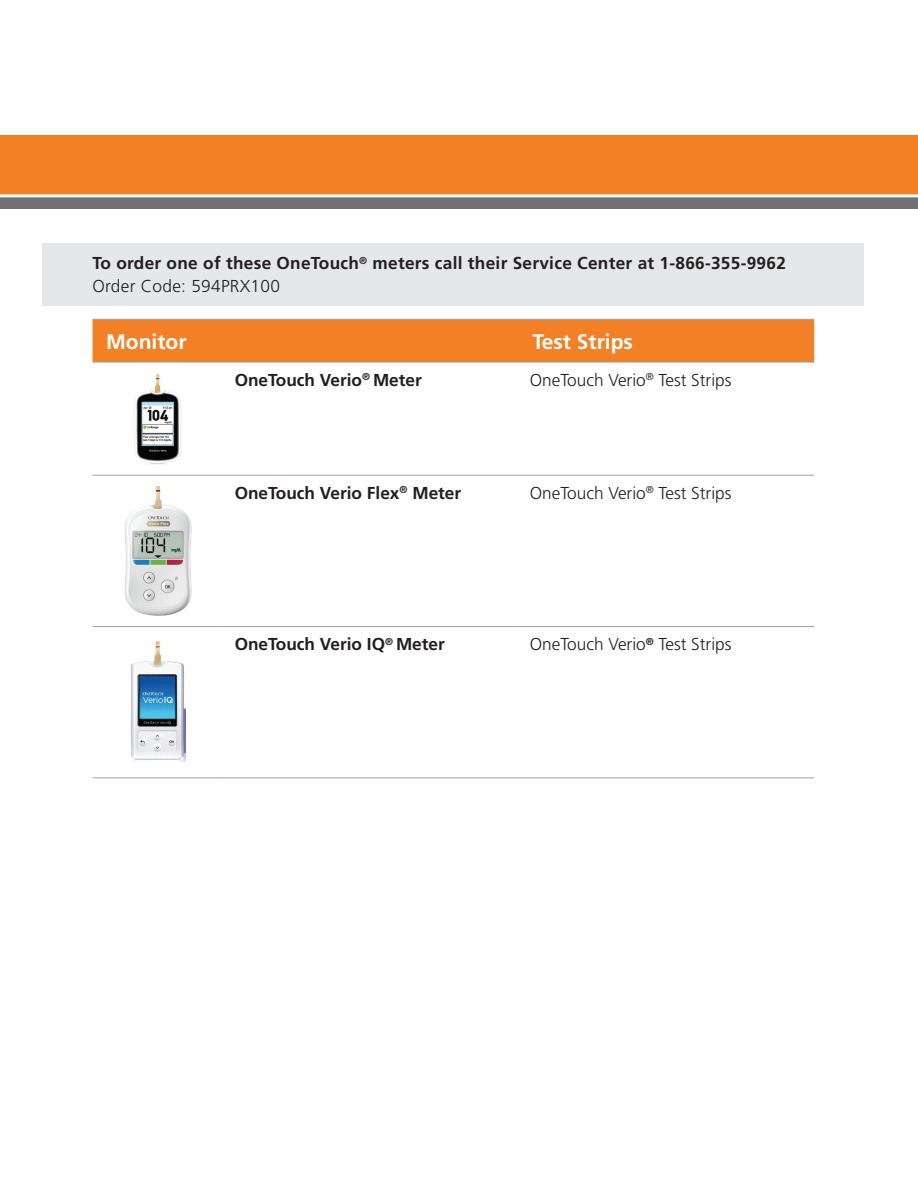
<style>
.page{position:relative;width:918px;height:1188px;background:#fff}
.page>*{position:absolute;margin:0;border:0;box-sizing:border-box;transform-origin:0 0}
.B2C_2nd_Level_Headin{font:700 21px "Frutiger LT Std";color:#fff}
.B2C_2nd_Level_Headin-2{font:700 17.25px/22.5px "Frutiger LT Std";color:#231f20}
.B2C_2nd_Level_Headin-3{font:300 17.25px "Frutiger LT Std";color:#231f20}
.s1{font-weight:300}
</style>
<div class="page">
<div style="left:0;top:135px;width:918px;height:62px;background:#f48026"></div>
<div style="left:0;top:197px;width:918px;height:12px;background:#717074"></div>
<hr style="left:0;top:194px;width:918px;height:3px;background:#fff">
<div style="left:93px;top:320px;width:721px;height:42px;background:#f48026"></div>
<hr style="left:93px;top:319px;width:131px;height:1px;background:#a1a1a5">
<hr style="left:224px;top:319px;width:295px;height:1px;background:#a1a1a5">
<hr style="left:519px;top:319px;width:295px;height:1px;background:#a1a1a5">
<hr style="left:93px;top:362px;width:131px;height:1px;background:#a1a1a5">
<hr style="left:224px;top:362px;width:295px;height:1px;background:#a1a1a5">
<hr style="left:519px;top:362px;width:295px;height:1px;background:#a1a1a5">
<hr style="left:93px;top:475px;width:131px;height:1px;background:#a1a1a5">
<hr style="left:224px;top:475px;width:295px;height:1px;background:#a1a1a5">
<hr style="left:519px;top:475px;width:295px;height:1px;background:#a1a1a5">
<hr style="left:93px;top:626px;width:131px;height:1px;background:#a1a1a5">
<hr style="left:224px;top:626px;width:295px;height:1px;background:#a1a1a5">
<hr style="left:519px;top:626px;width:295px;height:1px;background:#a1a1a5">
<hr style="left:93px;top:777px;width:131px;height:1px;background:#a1a1a5">
<hr style="left:224px;top:777px;width:295px;height:1px;background:#a1a1a5">
<hr style="left:519px;top:777px;width:295px;height:1px;background:#a1a1a5">
<img style="left:134px;top:374px;width:48px;height:90px">
<img style="left:125px;top:486px;width:67px;height:130px">
<img style="left:131px;top:641px;width:54px;height:121px">
<div style="left:42px;top:243px;width:822px;height:62px;background:#e6e7e9"></div>
<p class="B2C_2nd_Level_Headin-2" style="left:93px;top:252px;width:695px">To order one of these OneTouch<sup>®</sup> meters call their Service Center at 1-866-355-9962<br><span class="s1">Order Code: 594PRX100</span></p>
<p class="B2C_2nd_Level_Headin" style="left:106px;top:329px;width:82px">Monitor</p>
<p class="B2C_2nd_Level_Headin" style="left:533px;top:329px;width:102px">Test Strips</p>
<p class="B2C_2nd_Level_Headin-2" style="left:235px;top:369px;width:189px">OneTouch Verio<sup>®</sup> Meter</p>
<p class="B2C_2nd_Level_Headin-3" style="left:530px;top:370px;width:203px">OneTouch Verio<sup>®</sup> Test Strips</p>
<p class="B2C_2nd_Level_Headin-2" style="left:235px;top:482px;width:228px">OneTouch Verio Flex<sup>®</sup> Meter</p>
<p class="B2C_2nd_Level_Headin-3" style="left:530px;top:483px;width:203px">OneTouch Verio<sup>®</sup> Test Strips</p>
<p class="B2C_2nd_Level_Headin-2" style="left:235px;top:633px;width:212px">OneTouch Verio IQ<sup>®</sup> Meter</p>
<p class="B2C_2nd_Level_Headin-3" style="left:530px;top:635px;width:203px">OneTouch Verio<sup>®</sup> Test Strips</p>
</div>
